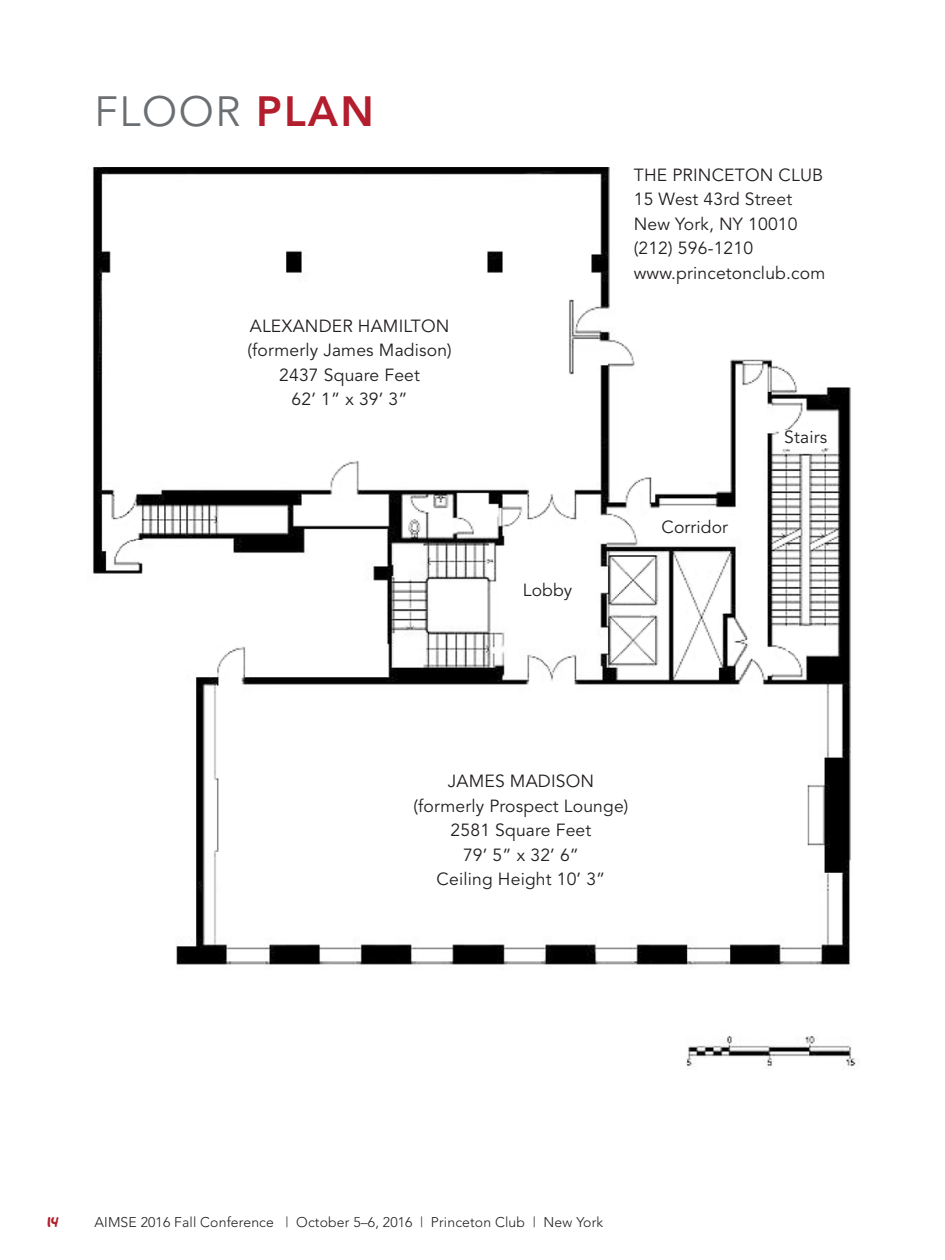
<style>
.page{position:relative;width:945px;height:1260px;background:#fff}
.page>*{position:absolute;margin:0;border:0;box-sizing:border-box;transform-origin:0 0}
.t1{font:42px "Avenir";letter-spacing:.04em;color:#6c6f72}
.t2{font:21px "Good Dog Cool";color:#b31e2e}
.intro_2{font:17.5px "Avenir";letter-spacing:.01em;color:#231f20}
.t3{font:300 14px "Avenir";letter-spacing:.01em;color:#231f20}
.s1{font-weight:800;color:#b31e2e}
</style>
<div class="page">
<img style="left:92px;top:168px;width:764px;height:900px">
<p class="t1" style="left:94px;top:88px;width:281px">FLOOR <span class="s1">PLAN</span></p>
<p class="intro_2" style="left:250px;top:316px;width:201px">ALEXANDER HAMILTON</p>
<p class="intro_2" style="left:247px;top:340px;width:206px">(formerly James Madison)</p>
<p class="intro_2" style="left:279px;top:365px;width:142px">2437 Square Feet</p>
<p class="intro_2" style="left:292px;top:389px;width:117px">62’ 1” x 39’ 3”</p>
<p class="intro_2" style="left:523px;top:580px;width:51px">Lobby</p>
<p class="intro_2" style="left:634px;top:165px;width:191px">THE PRINCETON CLUB</p>
<p class="intro_2" style="left:634px;top:189px;width:160px">15 West 43rd Street</p>
<p class="intro_2" style="left:634px;top:214px;width:165px">New York, NY 10010</p>
<p class="intro_2" style="left:634px;top:238px;width:121px">(212) 596-1210</p>
<p class="intro_2" style="left:634px;top:263px;width:193px">www.princetonclub.com</p>
<p class="intro_2" style="left:662px;top:517px;width:68px">Corridor</p>
<p class="intro_2" style="left:784px;top:427px;width:44px">Stairs</p>
<p class="intro_2" style="left:448px;top:771px;width:148px">JAMES MADISON</p>
<p class="intro_2" style="left:414px;top:796px;width:217px">(formerly Prospect Lounge)</p>
<p class="intro_2" style="left:451px;top:820px;width:142px">2581 Square Feet</p>
<p class="intro_2" style="left:463px;top:845px;width:117px">79’ 5” x 32’ 6”</p>
<p class="intro_2" style="left:437px;top:869px;width:170px">Ceiling Height 10’ 3”</p>
<p class="t2" style="left:47px;top:1213px;width:13px">14</p>
<p class="t3" style="left:94px;top:1214px;width:510px">AIMSE 2016 Fall Conference | October 5–6, 2016 | Princeton Club | New York</p>
</div>
